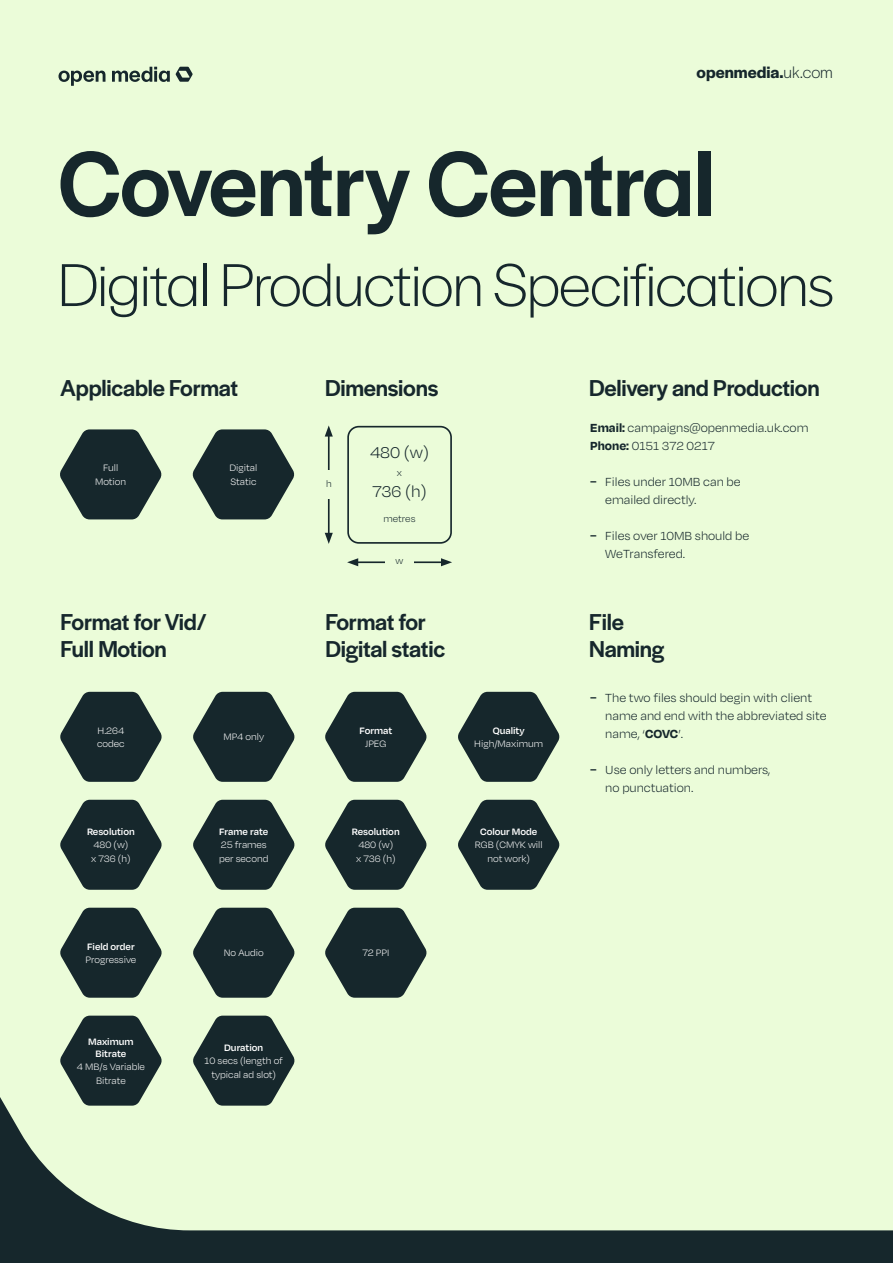
<style>
.page{position:relative;width:893px;height:1263px;background:#ebfcd9}
.page>*{position:absolute;margin:0;border:0;box-sizing:border-box;transform-origin:0 0}
.t1{font:500 96px "Halyard Display";letter-spacing:-.01em;color:#16272c}
.t2{font:300 63px "Halyard Display";letter-spacing:-.02em;color:#16272c}
.t3{font:500 24px/27px "Halyard Display";letter-spacing:-.01em;color:#16272c}
.t4{font:300 18px "Degular";color:#16272c}
.t5{font:600 17.1px "Halyard Display";color:#16272c}
.t6{font:300 13.5px/18px "Degular";color:#16272c}
.t7{font:300 10.65px/13.5px "Degular";color:#fff}
.t8{font:600 10.65px/12px "Degular";color:#fff;text-align:center}
.t9{font:300 10.65px "Degular";color:#16272c}
.s1{font-weight:300}
.s2{font-weight:700}
.s3{font-weight:600}
</style>
<div class="page">
<svg style="left:1px;top:1099px;width:891px;height:164px"></svg>
<svg style="left:60px;top:429px;width:102px;height:90px"></svg>
<svg style="left:192px;top:429px;width:102px;height:90px"></svg>
<svg style="left:59px;top:71px;width:46px;height:15px"></svg>
<svg style="left:112px;top:67px;width:58px;height:15px"></svg>
<svg style="left:176px;top:67px;width:17px;height:15px"></svg>
<svg style="left:60px;top:908px;width:102px;height:90px"></svg>
<svg style="left:193px;top:908px;width:102px;height:90px"></svg>
<svg style="left:60px;top:800px;width:102px;height:90px"></svg>
<svg style="left:193px;top:800px;width:102px;height:90px"></svg>
<svg style="left:60px;top:692px;width:102px;height:90px"></svg>
<svg style="left:193px;top:692px;width:102px;height:90px"></svg>
<svg style="left:60px;top:1016px;width:102px;height:90px"></svg>
<svg style="left:193px;top:1016px;width:102px;height:90px"></svg>
<svg style="left:325px;top:908px;width:102px;height:90px"></svg>
<svg style="left:325px;top:800px;width:102px;height:90px"></svg>
<svg style="left:458px;top:800px;width:102px;height:90px"></svg>
<svg style="left:325px;top:692px;width:102px;height:90px"></svg>
<svg style="left:458px;top:692px;width:102px;height:90px"></svg>
<hr style="left:328px;top:434px;width:2px;height:101px;background:#16272c">
<svg style="left:325px;top:533px;width:8px;height:11px"></svg>
<svg style="left:325px;top:425px;width:8px;height:12px"></svg>
<hr style="left:355px;top:561px;width:89px;height:2px;background:#16272c">
<svg style="left:347px;top:558px;width:11px;height:8px"></svg>
<svg style="left:441px;top:558px;width:11px;height:8px"></svg>
<div style="left:385px;top:555px;width:29px;height:16px;background:#ebfcd9"></div>
<div style="left:322px;top:471px;width:14px;height:28px;background:#ebfcd9"></div>
<div style="left:347px;top:426px;width:105px;height:118px;border:2px solid #16272c;border-radius:11px"></div>
<p class="t5" style="left:697px;top:61px;width:138px">openmedia.<span class="s1">uk.com</span></p>
<h1 class="t1" style="left:58px;top:116px;width:658px">Coventry Central</h1>
<h2 class="t2" style="left:58px;top:241px;width:778px">Digital Production Specifications</h2>
<h3 class="t3" style="left:60px;top:373px;width:180px">Applicable Format</h3>
<p class="t7" style="left:95px;top:461px;width:33px;text-align:center">Full<br>Motion</p>
<p class="t7" style="left:230px;top:461px;width:29px">Digital<br>Static</p>
<h3 class="t3" style="left:61px;top:607px;width:148px">Format for Vid/<br>Full Motion</h3>
<p class="t7" style="left:97px;top:723px;width:29px">H.264 codec</p>
<p class="t7" style="left:223px;top:730px;width:42px">MP4 only</p>
<p class="t8" style="left:87px;top:825px;width:49px">Resolution</p>
<p class="t7" style="left:91px;top:838px;width:41px">480 (w) x 736 (h)</p>
<p class="t8" style="left:87px;top:940px;width:49px">Field order</p>
<p class="t7" style="left:86px;top:952px;width:52px">Progressive</p>
<p class="t8" style="left:88px;top:1035px;width:47px">Maximum<br>Bitrate</p>
<p class="t7" style="left:77px;top:1060px;width:70px;text-align:center">4 MB/s Variable<br>Bitrate</p>
<p class="t8" style="left:219px;top:825px;width:51px">Frame rate</p>
<p class="t7" style="left:219px;top:838px;width:51px">25 frames per second</p>
<p class="t7" style="left:224px;top:946px;width:41px">No Audio</p>
<p class="t8" style="left:224px;top:1041px;width:41px">Duration</p>
<p class="t7" style="left:205px;top:1054px;width:80px;text-align:center">10 secs (length of typical ad slot)</p>
<h3 class="t3" style="left:325px;top:373px;width:115px">Dimensions</h3>
<p class="t9" style="left:326px;top:478px;width:7px">h</p>
<h3 class="t4" style="left:370px;top:442px;width:60px">480 (w)</h3>
<p class="t9" style="left:397px;top:466px;width:7px">x</p>
<h3 class="t4" style="left:372px;top:481px;width:56px">736 (h)</h3>
<p class="t9" style="left:383px;top:512px;width:33px">metres</p>
<p class="t9" style="left:396px;top:555px;width:9px">w</p>
<h3 class="t3" style="left:325px;top:607px;width:121px">Format for<br>Digital static</h3>
<p class="t8" style="left:359px;top:724px;width:34px">Format</p>
<p class="t7" style="left:365px;top:737px;width:23px">JPEG</p>
<p class="t8" style="left:493px;top:724px;width:33px">Quality</p>
<p class="t7" style="left:474px;top:737px;width:70px">High/Maximum</p>
<p class="t8" style="left:352px;top:825px;width:49px">Resolution</p>
<p class="t7" style="left:356px;top:838px;width:41px">480 (w) x 736 (h)</p>
<p class="t8" style="left:480px;top:825px;width:59px">Colour Mode</p>
<p class="t7" style="left:475px;top:838px;width:69px;text-align:center">RGB (CMYK will not work)</p>
<p class="t7" style="left:362px;top:946px;width:28px">72 PPI</p>
<h3 class="t3" style="left:589px;top:373px;width:232px">Delivery and Production</h3>
<p class="t6" style="left:590px;top:418px;width:220px"><span class="s2">Email:</span> campaigns@openmedia.uk.com<br><span class="s2">Phone:</span> 0151 372 0217</p>
<p class="t6" style="left:605px;top:472px;width:137px;text-indent:-15px"><span class="s3">−</span> Files under 10MB can be emailed directly.</p>
<p class="t6" style="left:605px;top:526px;width:145px;text-indent:-15px"><span class="s3">−</span> Files over 10MB should be<br>WeTransfered.</p>
<h3 class="t3" style="left:589px;top:607px;width:77px">File<br>Naming</h3>
<p class="t6" style="left:605px;top:688px;width:223px;text-indent:-15px"><span class="s3">−</span> The two files should begin with client name and end with the abbreviated site name, ‘<span class="s2">COVC</span>’.</p>
<p class="t6" style="left:605px;top:760px;width:167px;text-indent:-15px"><span class="s3">−</span> Use only letters and numbers, no punctuation.</p>
</div>
